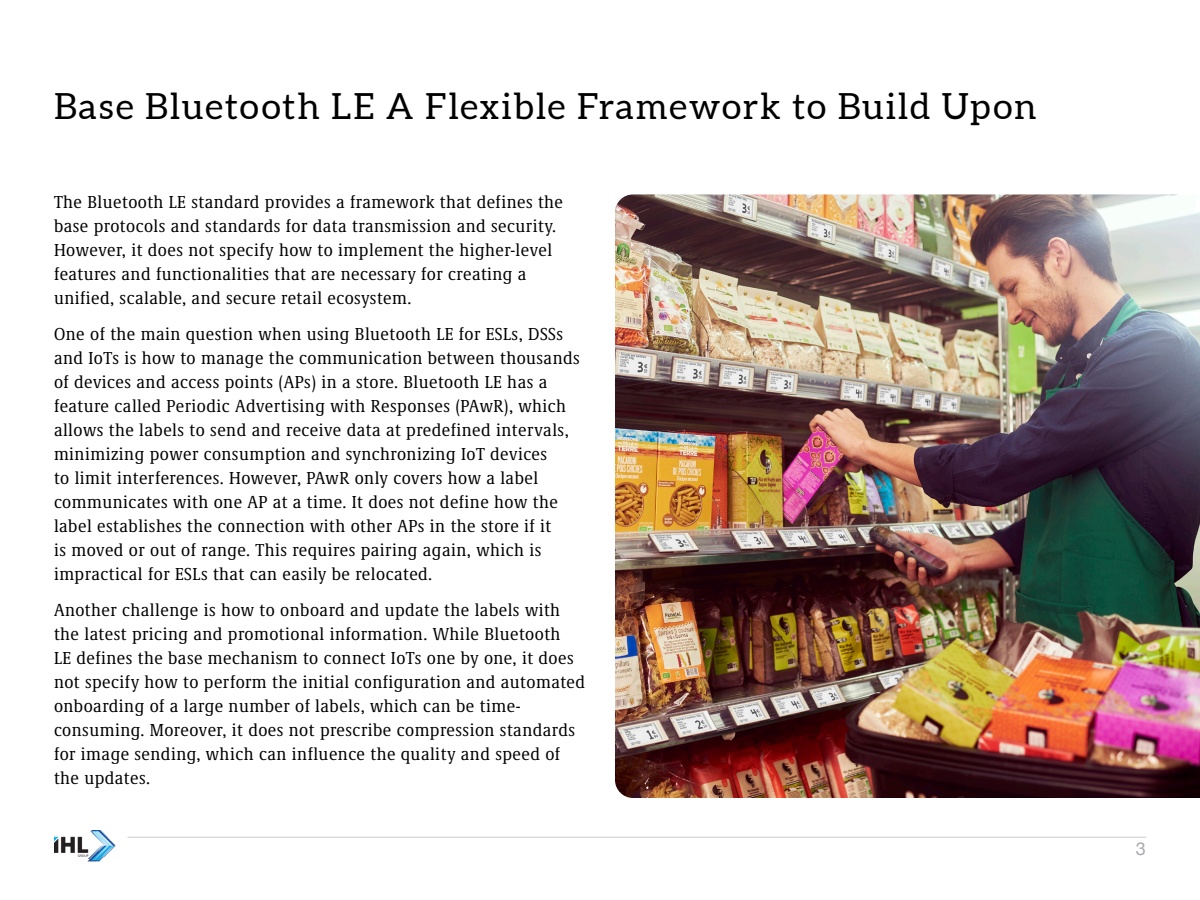
<style>
.page{position:relative;width:1200px;height:900px;background:#fff}
.page>*{position:absolute;margin:0;border:0;box-sizing:border-box;transform-origin:0 0}
.t1{font:36px "Aleo";letter-spacing:.05em;color:#000}
.IHL_BODY_2022{font:condensed 18px/24px "Demos Next Pro";letter-spacing:.025em;color:#000}
.t2{font:18px "Helvetica Neue";color:#a8a9ad}
</style>
<div class="page">
<img style="left:54px;top:830px;width:77px;height:32px">
<hr style="left:128px;top:837px;width:1018px;height:1px;background:#ccc">
<img style="left:615px;top:194px;width:585px;height:604px">
<p class="t1" style="left:54px;top:85px;width:984px">Base Bluetooth LE A Flexible Framework to Build Upon</p>
<p class="IHL_BODY_2022" style="left:54px;top:190px;width:511px">The Bluetooth LE standard provides a framework that defines the base protocols and standards for data transmission and security.<br>However, it does not specify how to implement the higher-level features and functionalities that are necessary for creating a unified, scalable, and secure retail ecosystem.</p>
<p class="IHL_BODY_2022" style="left:54px;top:322px;width:527px">One of the main question when using Bluetooth LE for ESLs, DSSs and IoTs is how to manage the communication between thousands of devices and access points (APs) in a store. Bluetooth LE has a feature called Periodic Advertising with Responses (PAwR), which allows the labels to send and receive data at predefined intervals, minimizing power consumption and synchronizing IoT devices<br>to limit interferences. However, PAwR only covers how a label communicates with one AP at a time. It does not define how the label establishes the connection with other APs in the store if it<br>is moved or out of range. This requires pairing again, which is impractical for ESLs that can easily be relocated.</p>
<p class="IHL_BODY_2022" style="left:54px;top:598px;width:533px">Another challenge is how to onboard and update the labels with the latest pricing and promotional information. While Bluetooth<br>LE defines the base mechanism to connect IoTs one by one, it does not specify how to perform the initial configuration and automated onboarding of a large number of labels, which can be time&shy;consuming. Moreover, it does not prescribe compression standards for image sending, which can influence the quality and speed of the updates.</p>
<p class="t2" style="left:1136px;top:836px;width:12px">3</p>
</div>
